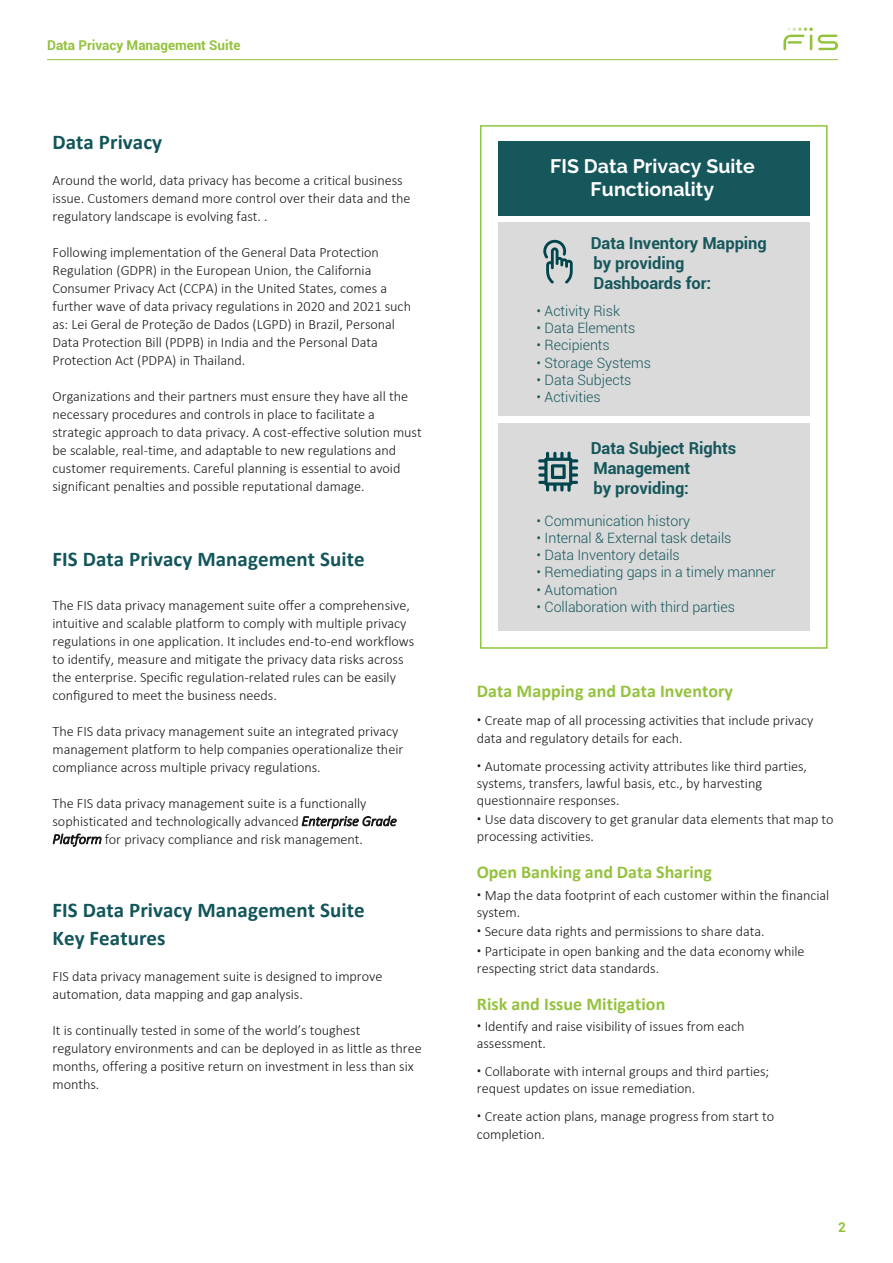
<style>
.page{position:relative;width:893px;height:1263px;background:#fff}
.page>*{position:absolute;margin:0;border:0;box-sizing:border-box;transform-origin:0 0}
.t1{font:700 21px/27.8px "Calibri";letter-spacing:.005em;color:#12555a}
.t2{font:700 19.5px/23.4px "Raleway";letter-spacing:.005em;color:#fff;text-align:center}
.t3{font:700 18px "Calibri";letter-spacing:.005em;color:#94c23d}
.t4{font:700 18px "Calibri";color:#95c23d}
.t5{font:700 16.5px/19.8px "Roboto";letter-spacing:-.005em;color:#16575c}
.t6{font:300 14.25px/18px "Calibri";letter-spacing:-.005em;color:#1a1a19}
.t7{font:300 14.25px "Roboto";letter-spacing:-.005em;color:#16575c}
.t8{font:700 13.5px "Roboto";color:#94c23d}
.s1{font-style:italic}
.s2{font-family:"Roboto"}
</style>
<div class="page">
<hr style="left:47px;top:59px;width:791px;height:1px;background:#94c23d">
<svg style="left:783px;top:27px;width:55px;height:23px"></svg>
<div style="left:499px;top:141px;width:311px;height:75px;background:#16575c"></div>
<div style="left:499px;top:222px;width:311px;height:194px;background:#dadada"></div>
<div style="left:499px;top:423px;width:311px;height:208px;background:#dadada"></div>
<svg style="left:538px;top:451px;width:40px;height:41px"></svg>
<svg style="left:543px;top:240px;width:30px;height:43px"></svg>
<div style="left:480px;top:125px;width:348px;height:524px;border:2px solid #8ec640"></div>
<p class="t8" style="left:47px;top:36px;width:195px">Data Privacy Management Suite</p>
<h1 class="t1" style="left:53px;top:128px;width:111px">Data Privacy</h1>
<p class="t6" style="left:53px;top:171px;width:359px">Around the world, data privacy has become a critical business issue. Customers demand more control over their data and the regulatory landscape is evolving fast. .</p>
<p class="t6" style="left:53px;top:243px;width:360px">Following implementation of the General Data Protection Regulation (GDPR) in the European Union, the California Consumer Privacy Act (CCPA) in the United States, comes a further wave of data privacy regulations in 2020 and 2021 such as: Lei Geral de Proteção de Dados (LGPD) in Brazil, Personal Data Protection Bill (PDPB) in India and the Personal Data Protection Act (PDPA) in Thailand.</p>
<p class="t6" style="left:53px;top:387px;width:371px">Organizations and their partners must ensure they have all the necessary procedures and controls in place to facilitate a strategic approach to data privacy. A cost-effective solution must be scalable, real-time, and adaptable to new regulations and customer requirements. Careful planning is essential to avoid significant penalties and possible reputational damage.</p>
<h1 class="t1" style="left:53px;top:545px;width:314px">FIS Data Privacy Management Suite</h1>
<p class="t6" style="left:53px;top:596px;width:363px">The FIS data privacy management suite offer a comprehensive, intuitive and scalable platform to comply with multiple privacy regulations in one application. It includes end-to-end workflows to identify, measure and mitigate the privacy data risks across the enterprise. Specific regulation-related rules can be easily configured to meet the business needs.</p>
<p class="t6" style="left:53px;top:722px;width:352px">The FIS data privacy management suite an integrated privacy management platform to help companies operationalize their compliance across multiple privacy regulations.</p>
<p class="t6" style="left:53px;top:794px;width:346px">The FIS data privacy management suite is a functionally sophisticated and technologically advanced <span class="s1">Enterprise Grade<br>Platform</span> for privacy compliance and risk management.</p>
<h1 class="t1" style="left:53px;top:896px;width:314px">FIS Data Privacy Management Suite<br>Key Features</h1>
<p class="t6" style="left:53px;top:967px;width:331px">FIS data privacy management suite is designed to improve automation, data mapping and gap analysis.</p>
<p class="t6" style="left:53px;top:1021px;width:371px">It is continually tested in some of the world’s toughest regulatory environments and can be deployed in as little as three months, offering a positive return on investment in less than six months.</p>
<h2 class="t2" style="left:550px;top:154px;width:206px">FIS Data Privacy Suite<br>Functionality</h2>
<p class="t5" style="left:591px;top:233px;width:178px">Data Inventory Mapping by providing<br>Dashboards for:</p>
<p class="t7" style="left:537px;top:301px;width:85px">• Activity Risk</p>
<p class="t7" style="left:537px;top:318px;width:100px">• Data Elements</p>
<p class="t7" style="left:537px;top:335px;width:75px">• Recipients</p>
<p class="t7" style="left:537px;top:353px;width:116px">• Storage Systems</p>
<p class="t7" style="left:537px;top:370px;width:96px">• Data Subjects</p>
<p class="t7" style="left:537px;top:387px;width:66px">• Activities</p>
<p class="t5" style="left:591px;top:438px;width:147px">Data Subject Rights<br>Management<br>by providing:</p>
<p class="t7" style="left:537px;top:511px;width:155px">• Communication history</p>
<p class="t7" style="left:537px;top:528px;width:196px">• Internal &amp; External task details</p>
<p class="t7" style="left:537px;top:545px;width:145px">• Data Inventory details</p>
<p class="t7" style="left:537px;top:562px;width:240px">• Remediating gaps in a timely manner</p>
<p class="t7" style="left:537px;top:580px;width:82px">• Automation</p>
<p class="t7" style="left:537px;top:597px;width:200px">• Collaboration with third parties</p>
<p class="t3" style="left:477px;top:679px;width:258px">Data Mapping and Data Inventory</p>
<p class="t6" style="left:477px;top:712px;width:338px;line-height:17.1px"><span class="s2">•</span> Create map of all processing activities that include privacy data and regulatory details for each.</p>
<p class="t6" style="left:477px;top:757px;width:332px;line-height:17.1px"><span class="s2">•</span> Automate processing activity attributes like third parties, systems, transfers, lawful basis, etc., by harvesting questionnaire responses.</p>
<p class="t6" style="left:477px;top:811px;width:358px;line-height:17.1px"><span class="s2">•</span> Use data discovery to get granular data elements that map to processing activities.</p>
<p class="t4" style="left:477px;top:860px;width:237px">Open Banking and Data Sharing</p>
<p class="t6" style="left:477px;top:886px;width:354px;line-height:17.1px"><span class="s2">•</span> Map the data footprint of each customer within the financial system.</p>
<p class="t6" style="left:477px;top:922px;width:289px"><span class="s2">•</span> Secure data rights and permissions to share data.</p>
<p class="t6" style="left:477px;top:942px;width:329px;line-height:17.1px"><span class="s2">•</span> Participate in open banking and the data economy while respecting strict data standards.</p>
<p class="t3" style="left:477px;top:991px;width:190px">Risk and Issue Mitigation</p>
<p class="t6" style="left:477px;top:1017px;width:269px;line-height:17.1px"><span class="s2">•</span> Identify and raise visibility of issues from each assessment.</p>
<p class="t6" style="left:477px;top:1063px;width:294px;line-height:17.1px"><span class="s2">•</span> Collaborate with internal groups and third parties; request updates on issue remediation.</p>
<p class="t6" style="left:477px;top:1108px;width:299px;line-height:17.1px"><span class="s2">•</span> Create action plans, manage progress from start to completion.</p>
<p class="t8" style="left:838px;top:1217px;width:9px">2</p>
</div>
